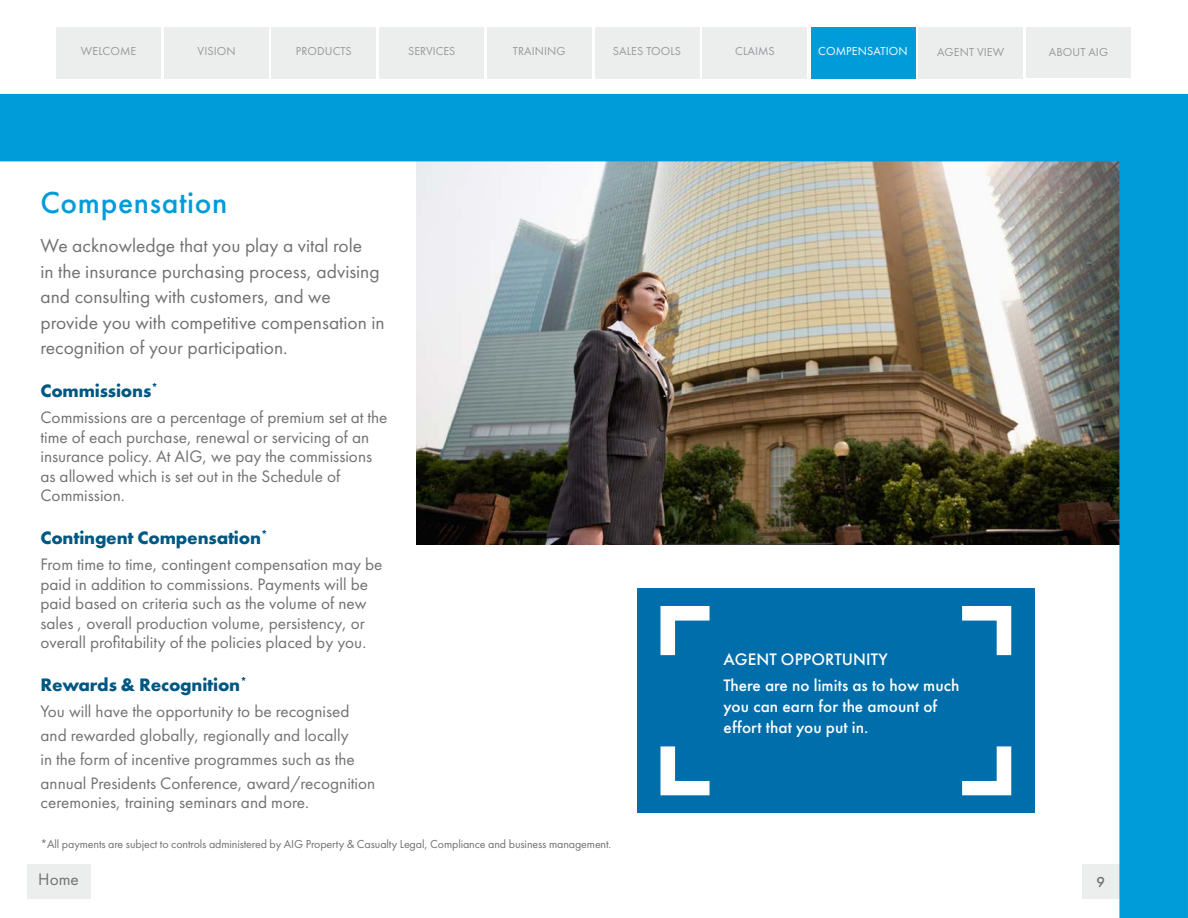
<style>
.page{position:relative;width:1188px;height:918px;background:#fff}
.page>*{position:absolute;margin:0;border:0;box-sizing:border-box;transform-origin:0 0}
.t1{font:500 31.5px "Futura PT";letter-spacing:.02em;color:#009cda}
.t2{font:19.5px/25.5px "Futura PT";color:#707172}
.t3{font:700 18.75px "Futura PT";letter-spacing:-.01em;color:#005782}
.t4{font:17.25px/19.5px "Futura PT";color:#707172}
.t5{font:500 17.25px/25.3px "Futura PT";letter-spacing:.005em;color:#fff}
.t6{font:500 15px "Futura PT";color:#707172}
.t7{font:12px "Futura PT";letter-spacing:-.01em;color:#707172}
.t8{font:12px "Futura PT";letter-spacing:.01em;color:#98999b}
.t9{font:12px "Futura PT";letter-spacing:.01em;color:#fff}
</style>
<div class="page">
<div style="left:919px;top:27px;width:104px;height:51px;background:#eceded"></div>
<div style="left:380px;top:27px;width:104px;height:51px;background:#eceded"></div>
<div style="left:595px;top:27px;width:105px;height:51px;background:#eceded"></div>
<div style="left:487px;top:27px;width:105px;height:51px;background:#eceded"></div>
<div style="left:703px;top:27px;width:104px;height:51px;background:#eceded"></div>
<div style="left:164px;top:27px;width:105px;height:51px;background:#eceded"></div>
<div style="left:56px;top:27px;width:105px;height:51px;background:#eceded"></div>
<div style="left:272px;top:27px;width:104px;height:51px;background:#eceded"></div>
<div style="left:1026px;top:27px;width:105px;height:51px;background:#eceded"></div>
<img style="left:0;top:94px;width:1188px;height:824px">
<div style="left:637px;top:589px;width:397px;height:224px;background:#006eab"></div>
<svg style="left:962px;top:746px;width:49px;height:49px"></svg>
<svg style="left:962px;top:606px;width:49px;height:49px"></svg>
<svg style="left:660px;top:746px;width:50px;height:49px"></svg>
<svg style="left:660px;top:606px;width:50px;height:49px"></svg>
<div style="left:811px;top:27px;width:104px;height:51px;background:#009cda"></div>
<p class="t8" style="left:81px;top:43px;width:57px">WELCOME</p>
<p class="t8" style="left:198px;top:43px;width:40px">VISION</p>
<p class="t8" style="left:296px;top:43px;width:57px">PRODUCTS</p>
<p class="t8" style="left:408px;top:43px;width:49px">SERVICES</p>
<p class="t8" style="left:513px;top:43px;width:54px">TRAINING</p>
<p class="t8" style="left:613px;top:43px;width:70px">SALES TOOLS</p>
<p class="t8" style="left:735px;top:43px;width:41px">CLAIMS</p>
<p class="t9" style="left:818px;top:43px;width:91px">COMPENSATION</p>
<p class="t8" style="left:937px;top:45px;width:69px">AGENT VIEW</p>
<p class="t8" style="left:1049px;top:45px;width:61px">ABOUT AIG</p>
<h1 class="t1" style="left:40px;top:184px;width:189px">Compensation</h1>
<p class="t2" style="left:40px;top:233px;width:346px">We acknowledge that you play a vital role<br>in the insurance purchasing process, advising and consulting with customers, and we provide you with competitive compensation in recognition of your participation.</p>
<p class="t3" style="left:40px;top:379px;width:119px">Commissions<sup>*</sup></p>
<p class="t4" style="left:40px;top:407px;width:349px">Commissions are a percentage of premium set at the time of each purchase, renewal or servicing of an insurance policy. At AIG, we pay the commissions as allowed which is set out in the Schedule of Commission.</p>
<p class="t3" style="left:40px;top:526px;width:229px">Contingent Compensation<sup>*</sup></p>
<p class="t4" style="left:40px;top:554px;width:343px">From time to time, contingent compensation may be paid in addition to commissions. Payments will be paid based on criteria such as the volume of new sales , overall production volume, persistency, or overall profitability of the policies placed by you.</p>
<p class="t3" style="left:40px;top:673px;width:208px">Rewards &amp; Recognition<sup>*</sup></p>
<p class="t4" style="left:40px;top:699px;width:336px;line-height:23.9px">You will have the opportunity to be recognised and rewarded globally, regionally and locally<br>in the form of incentive programmes such as the annual Presidents Conference, award/recognition</p>
<p class="t4" style="left:40px;top:792px;width:270px">ceremonies, training seminars and more.</p>
<p class="t7" style="left:40px;top:837px;width:572px">*All payments are subject to controls administered by AIG Property &amp; Casualty Legal, Compliance and business management.</p>
<p class="t4" style="left:38px;top:870px;width:42px">Home</p>
<p class="t5" style="left:724px;top:647px;width:237px">AGENT OPPORTUNITY<br>There are no limits as to how much</p>
<p class="t5" style="left:724px;top:696px;width:215px;line-height:21px">you can earn for the amount of effort that you put in.</p>
<p class="t6" style="left:1097px;top:873px;width:10px">9</p>
</div>
